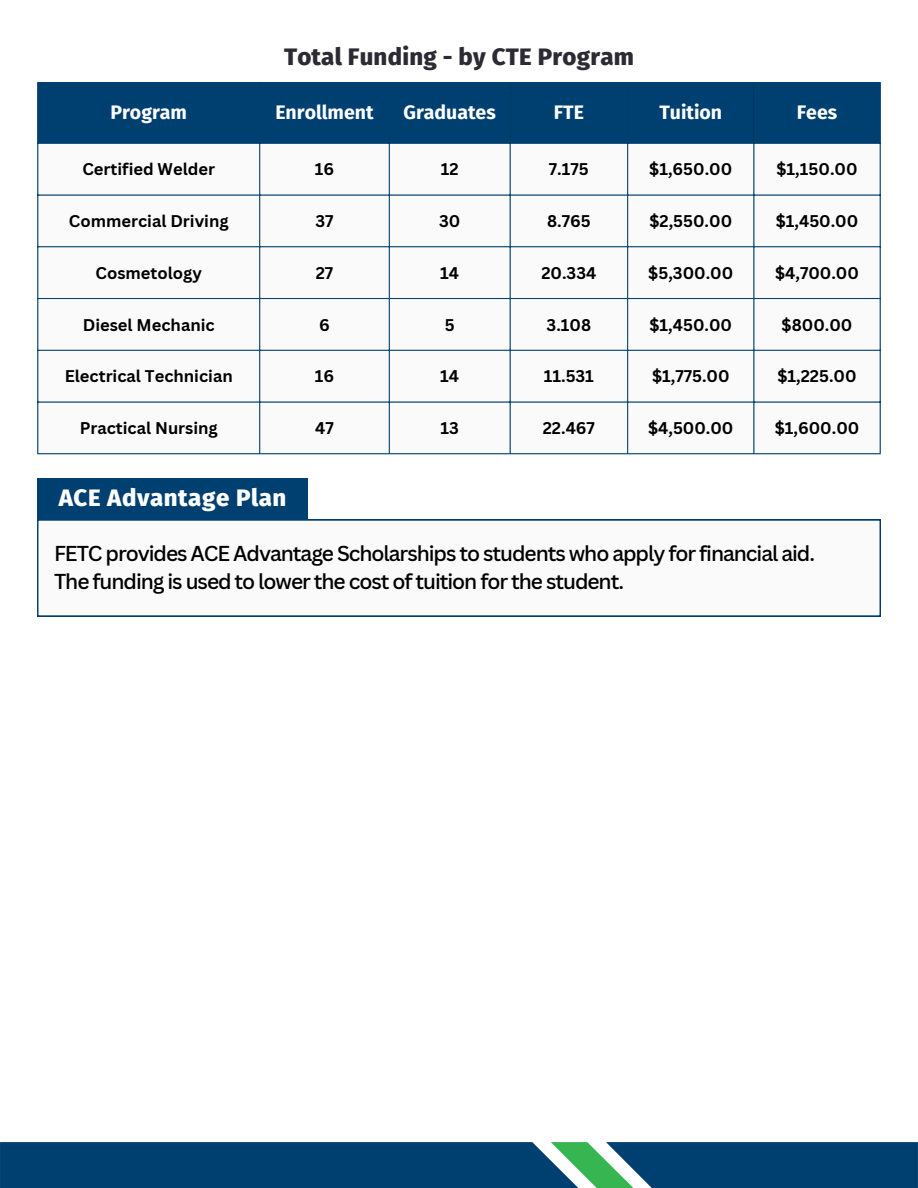
<style>
.page{position:relative;width:918px;height:1188px;background:#fff}
.page>*{position:absolute;margin:0;border:0;box-sizing:border-box;transform-origin:0 0}
.t1{font:800 24px "Fira Sans";letter-spacing:.01em;color:#2c2a32}
.t2{font:800 24px "Fira Sans";letter-spacing:.025em;color:#fff}
.t3{font:500 21px/28.2px "Canva Sans";letter-spacing:-.05em;color:#000}
.t4{font:700 19.5px "Fira Sans";color:#fff}
.t5{font:700 16.5px "Canva Sans";color:#000}
</style>
<div class="page">
<div style="left:38px;top:83px;width:842px;height:60px;background:#004071"></div>
<svg style="left:38px;top:144px;width:842px;height:309px"></svg>
<hr style="left:37px;top:83px;width:1px;height:370px;background:#004071">
<hr style="left:259px;top:83px;width:1px;height:370px;background:#004071">
<hr style="left:389px;top:83px;width:1px;height:370px;background:#004071">
<hr style="left:510px;top:83px;width:1px;height:370px;background:#004071">
<hr style="left:627px;top:83px;width:1px;height:370px;background:#004071">
<hr style="left:753px;top:83px;width:1px;height:370px;background:#004071">
<hr style="left:880px;top:83px;width:1px;height:370px;background:#004071">
<hr style="left:37px;top:82px;width:844px;height:1px;background:#004071">
<hr style="left:37px;top:143px;width:844px;height:1px;background:#004071">
<hr style="left:37px;top:194px;width:844px;height:2px;background:#004071">
<hr style="left:37px;top:246px;width:844px;height:1px;background:#004071">
<hr style="left:37px;top:298px;width:844px;height:1px;background:#004071">
<hr style="left:37px;top:350px;width:844px;height:1px;background:#004071">
<hr style="left:37px;top:401px;width:844px;height:2px;background:#004071">
<hr style="left:37px;top:453px;width:844px;height:1px;background:#004071">
<svg style="left:37px;top:520px;width:844px;height:96px"></svg>
<div style="left:37px;top:478px;width:271px;height:42px;background:#004071"></div>
<svg style="left:0;top:1142px;width:918px;height:46px"></svg>
<p class="t1" style="left:284px;top:43px;width:351px">Total Funding - by CTE Program</p>
<h1 class="t4" style="left:110px;top:101px;width:78px">Program</h1>
<p class="t4" style="left:275px;top:101px;width:100px">Enrollment</p>
<p class="t4" style="left:404px;top:101px;width:94px">Graduates</p>
<p class="t4" style="left:554px;top:101px;width:32px">FTE</p>
<p class="t4" style="left:659px;top:101px;width:64px">Tuition</p>
<p class="t4" style="left:797px;top:101px;width:42px">Fees</p>
<p class="t5" style="left:82px;top:158px;width:134px">Certified Welder</p>
<p class="t5" style="left:315px;top:158px;width:21px">16</p>
<p class="t5" style="left:441px;top:158px;width:19px">12</p>
<p class="t5" style="left:549px;top:158px;width:41px">7.175</p>
<p class="t5" style="left:649px;top:158px;width:85px">$1,650.00</p>
<p class="t5" style="left:777px;top:158px;width:83px">$1,150.00</p>
<p class="t5" style="left:69px;top:209px;width:161px">Commercial Driving</p>
<p class="t5" style="left:315px;top:209px;width:20px">37</p>
<p class="t5" style="left:439px;top:209px;width:23px">30</p>
<p class="t5" style="left:547px;top:209px;width:45px">8.765</p>
<p class="t5" style="left:649px;top:209px;width:84px">$2,550.00</p>
<p class="t5" style="left:776px;top:209px;width:84px">$1,450.00</p>
<p class="t5" style="left:96px;top:261px;width:108px">Cosmetology</p>
<p class="t5" style="left:316px;top:261px;width:19px">27</p>
<p class="t5" style="left:440px;top:261px;width:20px">14</p>
<p class="t5" style="left:541px;top:261px;width:56px">20.334</p>
<p class="t5" style="left:648px;top:261px;width:86px">$5,300.00</p>
<p class="t5" style="left:775px;top:261px;width:85px">$4,700.00</p>
<p class="t5" style="left:83px;top:313px;width:133px">Diesel Mechanic</p>
<p class="t5" style="left:319px;top:313px;width:12px">6</p>
<p class="t5" style="left:445px;top:313px;width:11px">5</p>
<p class="t5" style="left:547px;top:313px;width:46px">3.108</p>
<p class="t5" style="left:649px;top:313px;width:84px">$1,450.00</p>
<p class="t5" style="left:782px;top:313px;width:72px">$800.00</p>
<p class="t5" style="left:65px;top:365px;width:170px">Electrical Technician</p>
<p class="t5" style="left:315px;top:365px;width:21px">16</p>
<p class="t5" style="left:440px;top:365px;width:20px">14</p>
<p class="t5" style="left:544px;top:365px;width:52px">11.531</p>
<p class="t5" style="left:652px;top:365px;width:79px">$1,775.00</p>
<p class="t5" style="left:777px;top:365px;width:81px">$1,225.00</p>
<p class="t5" style="left:80px;top:416px;width:140px">Practical Nursing</p>
<p class="t5" style="left:315px;top:416px;width:20px">47</p>
<p class="t5" style="left:440px;top:416px;width:20px">13</p>
<p class="t5" style="left:543px;top:416px;width:54px">22.467</p>
<p class="t5" style="left:648px;top:416px;width:87px">$4,500.00</p>
<p class="t5" style="left:775px;top:416px;width:86px">$1,600.00</p>
<h1 class="t2" style="left:59px;top:484px;width:229px">ACE Advantage Plan</h1>
<p class="t3" style="left:54px;top:539px;width:763px">FETC provides ACE Advantage Scholarships to students who apply for financial aid.<br>The funding is used to lower the cost of tuition for the student.</p>
</div>
